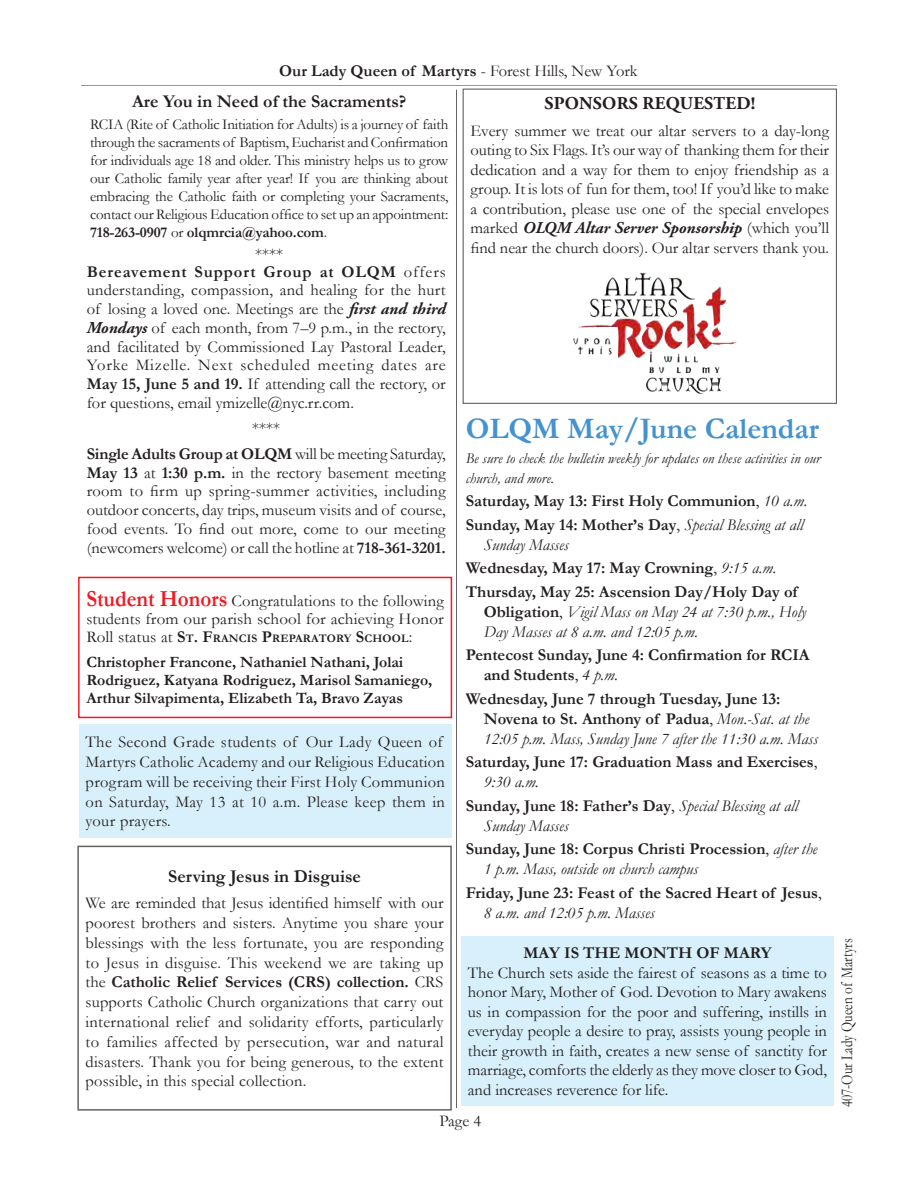
<style>
.page{position:relative;width:918px;height:1188px;background:#fff}
.page>*{position:absolute;margin:0;border:0;box-sizing:border-box;transform-origin:0 0}
.t1{font:700 30px "Garamond";color:#4492ce}
.t2{font:700 18px "Garamond";color:#241f1f}
.t3{font:700 18px "Adobe Garamond Pro";letter-spacing:.015em;color:#241f1f}
.t4{font:16.5px/19.8px "Garamond";letter-spacing:.01em;color:#241f1f;text-align:justify}
.t5{font:700 16.5px/20px "Garamond";color:#241f1f}
.t6{font:italic 16.5px/20px "Garamond";color:#241f1f}
.t7{font:italic 700 16.5px "Adobe Garamond Pro";color:#241f1f}
.t8{font:16.5px "Garamond";letter-spacing:.01em;color:#241f1f;scale:.8 1}
.t9{font:700 15.75px/18px "Garamond";color:#241f1f}
.t10{font:15px/18px "Garamond";letter-spacing:-.01em;color:#241f1f;text-align:justify}
.t11{font:italic 15px/20px "Garamond";color:#241f1f}
.t12{font:700 11.55px "Garamond";letter-spacing:.015em;color:#241f1f}
.s1{font-weight:400}
.s2{font-weight:700}
.s3{font-family:"Adobe Garamond Pro";font-weight:700;font-style:italic}
.s4{font-weight:700;font-size:23.1px;color:#ef1923}
.s5{font-weight:400;font-size:16.5px}
.s6{font-size:16.5px}
.s7{font-family:"Garamond";font-weight:400;font-style:normal}
.s8{font-weight:400;font-style:italic}
.s9{font-weight:700;font-style:normal}
.s10{font-style:normal}
</style>
<div class="page">
<hr style="left:81px;top:85px;width:756px;height:1px;background:#969698">
<hr style="left:456px;top:90px;width:1px;height:1018px;background:#656365">
<div style="left:463px;top:89px;width:374px;height:315px;border:1px solid #656365"></div>
<img style="left:586px;top:273px;width:140px;height:54px">
<div style="left:77px;top:846px;width:375px;height:265px;border:2px solid #656365"></div>
<div style="left:79px;top:725px;width:373px;height:113px;background:#d7f0fc"></div>
<div style="left:78px;top:577px;width:374px;height:141px;border:2px solid #ef1923"></div>
<div style="left:461px;top:936px;width:373px;height:170px;background:#d7f0fc"></div>
<p class="t5" style="left:279px;top:61px;width:360px">Our Lady Queen of Martyrs <span class="s1">- Forest Hills, New York</span></p>
<p class="t2" style="left:132px;top:89px;width:276px">Are You in Need of the Sacraments?</p>
<p class="t10" style="left:90px;top:115px;width:360px">RCIA (Rite of Catholic Initiation for Adults) is a journey of faith through the sacraments of Baptism, Eucharist and Confirmation for individuals age 18 and older. This ministry helps us to grow our Catholic family year after year! If you are thinking about embracing the Catholic faith or completing your Sacraments, contact our Religious Education office to set up an appointment:<br><span class="s2">718-263-0907</span> or <span class="s2">olqmrcia@yahoo.com</span>.</p>
<p class="t4" style="left:255px;top:243px;width:30px">****</p>
<p class="t4" style="left:87px;top:262px;width:361px;line-height:18.8px"><span class="s2">Bereavement Support Group at OLQM</span> offers understanding, compassion, and healing for the hurt of losing a loved one. Meetings are the <span class="s3">first and third Mondays</span> of each month, from 7–9 p.m., in the rectory, and facilitated by Commissioned Lay Pastoral Leader, Yorke Mizelle. Next scheduled meeting dates are <span class="s2">May 15, June 5 and 19.</span> If attending call the rectory, or for questions, email ymizelle@nyc.rr.com.</p>
<p class="t4" style="left:87px;top:415px;width:361px;line-height:25.5px;text-align:center">****<br><span class="s2">Single Adults Group at OLQM</span> will be meeting Saturday,</p>
<p class="t4" style="left:87px;top:463px;width:361px;line-height:18.8px"><span class="s2">May 13</span> at <span class="s2">1:30 p.m.</span> in the rectory basement meeting room to firm up spring-summer activities, including outdoor concerts, day trips, museum visits and of course, food events. To find out more, come to our meeting (newcomers welcome) or call the hotline at <span class="s2">718-361-3201.</span></p>
<p class="t4" style="left:86px;top:591px;width:359px;line-height:18px"><span class="s4">Student Honors</span> Congratulations to the following students from our parish school for achieving Honor</p>
<p class="t12" style="left:86px;top:630px;width:328px"><span class="s5">Roll status at</span> <span class="s6">S</span>T<span class="s6">. F</span>RANCIS <span class="s6">P</span>REPARATORY <span class="s6">S</span>CHOOL<span class="s5">:</span></p>
<p class="t9" style="left:86px;top:653px;width:348px">Christopher Francone, Nathaniel Nathani, Jolai<br>Rodriguez, Katyana Rodriguez, Marisol Samaniego,<br>Arthur Silvapimenta, Elizabeth Ta, Bravo Zayas</p>
<p class="t4" style="left:86px;top:732px;width:361px;text-align:left">The Second Grade students of Our Lady Queen of Martyrs Catholic Academy and our Religious Education program will be receiving their First Holy Communion on Saturday, May 13 at 10 a.m. Please keep them in your prayers.</p>
<p class="t2" style="left:168px;top:864px;width:194px">Serving Jesus in Disguise</p>
<p class="t4" style="left:86px;top:893px;width:359px">We are reminded that Jesus identified himself with our poorest brothers and sisters. Anytime you share your blessings with the less fortunate, you are responding to Jesus in disguise. This weekend we are taking up the <span class="s2">Catholic Relief Services (CRS) collection.</span> CRS supports Catholic Church organizations that carry out international relief and solidarity efforts, particularly to families affected by persecution, war and natural disasters. Thank you for being generous, to the extent possible, in this special collection.</p>
<p class="t3" style="left:544px;top:93px;width:213px">SPONSORS REQUESTED!</p>
<p class="t4" style="left:470px;top:120px;width:360px">Every summer we treat our altar servers to a day-long outing to Six Flags. It’s our way of thanking them for their dedication and a way for them to enjoy friendship as a group. It is lots of fun for them, too! If you’d like to make a contribution, please use one of the special envelopes</p>
<p class="t7" style="left:470px;top:218px;width:360px"><span class="s7">marked</span> OLQM Altar Server Sponsorship <span class="s7">(which you’ll</span></p>
<p class="t4" style="left:471px;top:237px;width:360px">find near the church doors). Our altar servers thank you.</p>
<h1 class="t1" style="left:466px;top:408px;width:355px">OLQM May/June Calendar</h1>
<p class="t11" style="left:466px;top:448px;width:356px">Be sure to check the bulletin weekly for updates on these activities in our church, and more.</p>
<p class="t5" style="left:466px;top:489px;width:343px;line-height:23.5px">Saturday, May 13: First Holy Communion<span class="s1">,</span> <span class="s8">10 a.m.<br></span>Sunday, May 14: Mother’s Day<span class="s1">,</span> <span class="s8">Special Blessing at all</span></p>
<p class="t5" style="left:466px;top:533px;width:333px;line-height:23.5px;text-indent:18px"><span class="s8">Sunday Masses<br></span>Wednesday, May 17: May Crowning<span class="s1">,</span> <span class="s8">9:15 a.m.<br></span>Thursday, May 25: Ascension Day/Holy Day of</p>
<p class="t6" style="left:484px;top:601px;width:324px"><span class="s9">Obligation</span><span class="s10">,</span> Vigil Mass on May 24 at 7:30 p.m., Holy<br>Day Masses at 8 a.m. and 12:05 p.m.</p>
<p class="t5" style="left:484px;top:645px;width:327px;text-indent:-18px">Pentecost Sunday, June 4: Confirmation for RCIA and Students<span class="s1">,</span> <span class="s8">4 p.m.</span></p>
<p class="t5" style="left:484px;top:689px;width:336px;text-indent:-18px">Wednesday, June 7 through Tuesday, June 13:<br>Novena to St. Anthony of Padua<span class="s1">,</span> <span class="s8">Mon.-Sat. at the<br>12:05 p.m. Mass, Sunday June 7 after the 11:30 a.m. Mass</span></p>
<p class="t5" style="left:484px;top:752px;width:335px;text-indent:-18px">Saturday, June 17: Graduation Mass and Exercises<span class="s1">,<br></span><span class="s8">9:30 a.m.</span></p>
<p class="t6" style="left:484px;top:795px;width:316px;text-indent:-18px"><span class="s9">Sunday, June 18: Father’s Day</span><span class="s10">,</span> Special Blessing at all<br>Sunday Masses</p>
<p class="t6" style="left:484px;top:839px;width:335px;text-indent:-18px"><span class="s9">Sunday, June 18: Corpus Christi Procession</span><span class="s10">,</span> after the<br>1 p.m. Mass, outside on church campus</p>
<p class="t5" style="left:484px;top:883px;width:339px;text-indent:-18px">Friday, June 23: Feast of the Sacred Heart of Jesus<span class="s1">,<br></span><span class="s8">8 a.m. and 12:05 p.m. Masses</span></p>
<p class="t5" style="left:523px;top:943px;width:74px">May IS The</p>
<p class="t5" style="left:625px;top:943px;width:148px">Month of Mary</p>
<p class="t4" style="left:468px;top:962px;width:361px">The Church sets aside the fairest of seasons as a time to honor Mary, Mother of God. Devotion to Mary awakens us in compassion for the poor and suffering, instills in everyday people a desire to pray, assists young people in their growth in faith, creates a new sense of sanctity for marriage, comforts the elderly as they move closer to God, and increases reverence for life.</p>
<p class="t4" style="left:439px;top:1110px;width:43px">Page 4</p>
<p class="t8" style="left:836px;top:1107px;width:212px;rotate:-90deg">407-Our Lady Queen of Martyrs</p>
</div>
